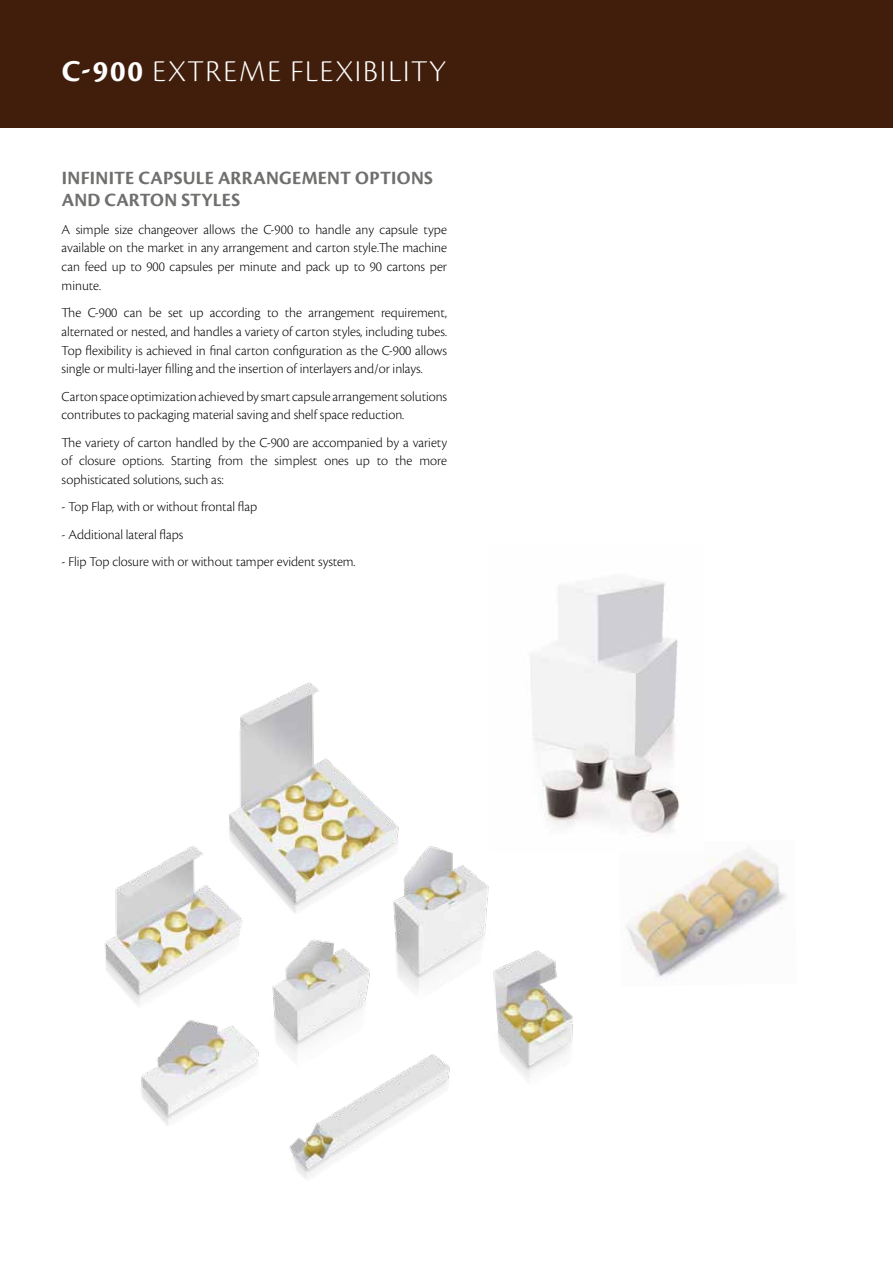
<style>
.page{position:relative;width:893px;height:1263px;background:#fff}
.page>*{position:absolute;margin:0;border:0;box-sizing:border-box;transform-origin:0 0}
.t1{font:31.5px "Cronos Pro Lt Subh";letter-spacing:.06em;color:#fff}
.t2{font:19.5px/22.5px "Cronos Pro Bold Subh";letter-spacing:.015em;color:#6f6f6e}
.t3{font:14.25px/18.8px "Cronos Pro Lt Subh";color:#000;text-align:justify}
.s1{font-family:"Cronos Pro Bold Subh"}
</style>
<div class="page">
<div style="left:0;top:0;width:893px;height:128px;background:#411e0b"></div>
<img style="left:630px;top:847px;width:156px;height:133px">
<img style="left:531px;top:580px;width:172px;height:272px">
<img style="left:104px;top:679px;width:526px;height:500px">
<h1 class="t1" style="left:62px;top:54px;width:386px"><span class="s1">C-900</span> EXTREME FLEXIBILITY</h1>
<h2 class="t2" style="left:62px;top:167px;width:373px">INFINITE CAPSULE ARRANGEMENT OPTIONS<br>AND CARTON STYLES</h2>
<p class="t3" style="left:62px;top:220px;width:387px">A simple size changeover allows the C-900 to handle any capsule type available on the market in any arrangement and carton style.The machine can feed up to 900 capsules per minute and pack up to 90 cartons per minute.</p>
<p class="t3" style="left:62px;top:303px;width:387px">The C-900 can be set up according to the arrangement requirement, alternated or nested, and handles a variety of carton styles, including tubes.<br>Top flexibility is achieved in final carton configuration as the C-900 allows single or multi-layer filling and the insertion of interlayers and/or inlays.</p>
<p class="t3" style="left:62px;top:387px;width:387px">Carton space optimization achieved by smart capsule arrangement solutions contributes to packaging material saving and shelf space reduction.</p>
<p class="t3" style="left:62px;top:433px;width:387px">The variety of carton handled by the C-900 are accompanied by a variety of closure options. Starting from the simplest ones up to the more sophisticated solutions, such as:</p>
<p class="t3" style="left:62px;top:497px;width:197px">- Top Flap, with or without frontal flap</p>
<p class="t3" style="left:62px;top:525px;width:123px">- Additional lateral flaps</p>
<p class="t3" style="left:62px;top:552px;width:295px">- Flip Top closure with or without tamper evident system.</p>
</div>
